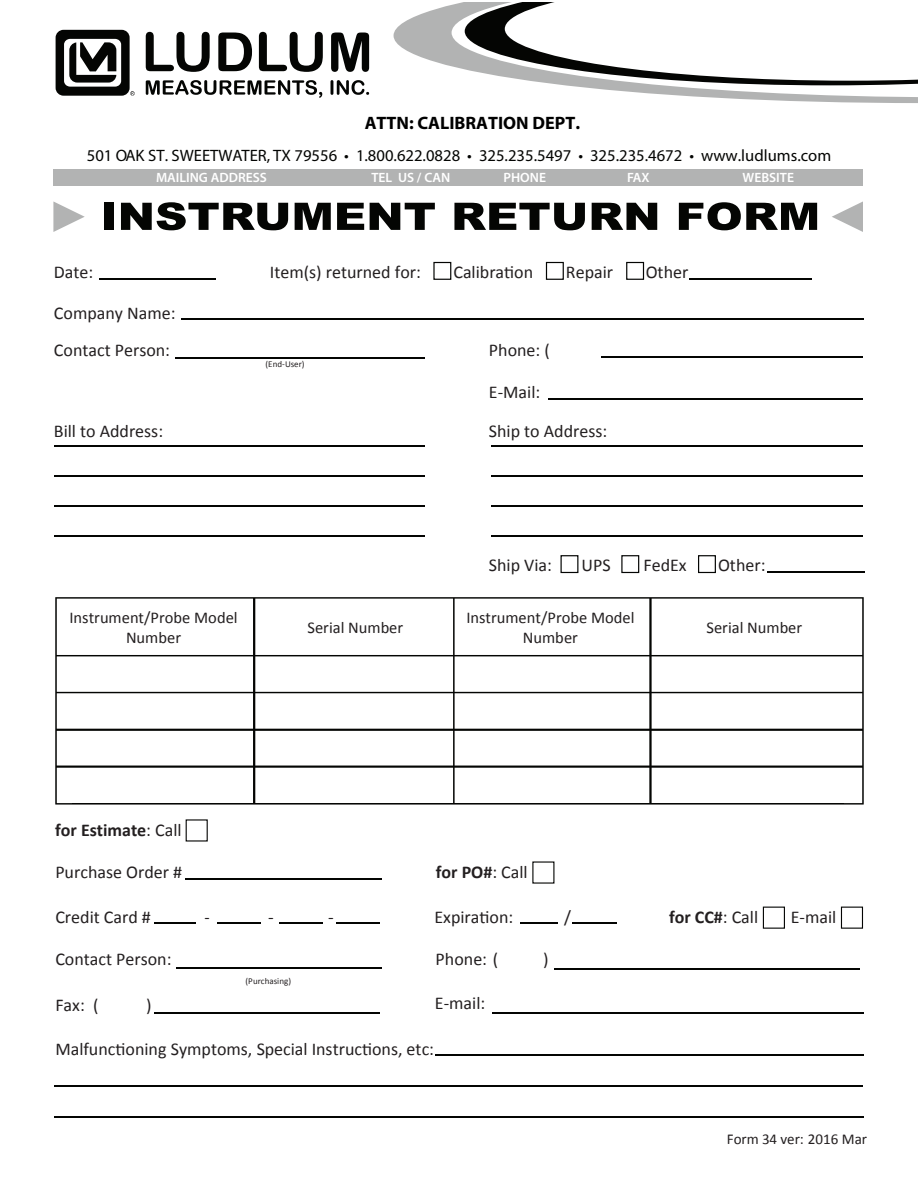
<style>
.page{position:relative;width:918px;height:1188px;background:#fff}
.page>*{position:absolute;margin:0;border:0;box-sizing:border-box;transform-origin:0 0}
.t1{font:18px/36.5px "Calibri";color:#231f20}
.t2{font:700 18px "Calibri";color:#231f20}
.t3{font:700 18px "Myriad Pro";color:#000}
.t4{font:18px "Calibri";color:#231f20;scale:.96 1}
.t5{font:16.5px "Myriad Pro";color:#040503}
.t6{font:16.5px/20.1px "Calibri";color:#231f20;text-align:center}
.t7{font:15px "Calibri";color:#231f20}
.t8{font:600 13.5px "Myriad Pro";color:#fff}
.t9{font:9px "Calibri";color:#231f20}
.s1{font-weight:400}
</style>
<div class="page">
<hr style="left:549px;top:399px;width:314px;height:1px;background:#040503">
<hr style="left:99px;top:279px;width:117px;height:1px;background:#040503">
<hr style="left:690px;top:279px;width:122px;height:1px;background:#040503">
<hr style="left:181px;top:318px;width:683px;height:1px;background:#040503">
<hr style="left:176px;top:357px;width:249px;height:1px;background:#040503">
<hr style="left:602px;top:357px;width:261px;height:1px;background:#040503">
<hr style="left:492px;top:535px;width:371px;height:1px;background:#040503">
<hr style="left:54px;top:535px;width:371px;height:1px;background:#040503">
<hr style="left:492px;top:505px;width:371px;height:1px;background:#040503">
<hr style="left:54px;top:505px;width:371px;height:1px;background:#040503">
<hr style="left:492px;top:475px;width:371px;height:1px;background:#040503">
<hr style="left:54px;top:475px;width:371px;height:1px;background:#040503">
<hr style="left:492px;top:445px;width:371px;height:1px;background:#040503">
<hr style="left:54px;top:445px;width:371px;height:1px;background:#040503">
<hr style="left:176px;top:967px;width:205px;height:1px;background:#040503">
<hr style="left:155px;top:923px;width:41px;height:1px;background:#040503">
<hr style="left:217px;top:923px;width:44px;height:1px;background:#040503">
<hr style="left:279px;top:923px;width:44px;height:1px;background:#040503">
<hr style="left:336px;top:923px;width:44px;height:1px;background:#040503">
<hr style="left:521px;top:923px;width:37px;height:1px;background:#040503">
<hr style="left:572px;top:923px;width:45px;height:1px;background:#040503">
<hr style="left:185px;top:878px;width:196px;height:1px;background:#040503">
<hr style="left:554px;top:968px;width:305px;height:1px;background:#040503">
<hr style="left:155px;top:1012px;width:225px;height:1px;background:#040503">
<hr style="left:493px;top:1012px;width:371px;height:1px;background:#040503">
<hr style="left:435px;top:1054px;width:429px;height:1px;background:#040503">
<hr style="left:55px;top:1086px;width:808px;height:1px;background:#040503">
<hr style="left:55px;top:1117px;width:809px;height:1px;background:#040503">
<hr style="left:767px;top:571px;width:98px;height:1px;background:#040503">
<img style="left:55px;top:597px;width:809px;height:208px">
<div style="left:104px;top:203px;width:10px;height:27px;background:#040503"></div>
<svg style="left:121px;top:202px;width:167px;height:28px"></svg>
<svg style="left:295px;top:203px;width:36px;height:27px"></svg>
<svg style="left:337px;top:203px;width:27px;height:27px"></svg>
<svg style="left:370px;top:203px;width:65px;height:27px"></svg>
<svg style="left:454px;top:203px;width:131px;height:27px"></svg>
<svg style="left:592px;top:203px;width:65px;height:27px"></svg>
<svg style="left:679px;top:202px;width:138px;height:28px"></svg>
<svg style="left:832px;top:201px;width:31px;height:31px"></svg>
<svg style="left:53px;top:201px;width:32px;height:31px"></svg>
<svg style="left:146px;top:32px;width:64px;height:40px"></svg>
<svg style="left:218px;top:33px;width:34px;height:38px"></svg>
<svg style="left:259px;top:32px;width:64px;height:40px"></svg>
<svg style="left:331px;top:33px;width:38px;height:39px"></svg>
<svg style="left:146px;top:80px;width:176px;height:18px"></svg>
<svg style="left:331px;top:80px;width:38px;height:15px"></svg>
<svg style="left:56px;top:30px;width:79px;height:66px"></svg>
<svg style="left:394px;top:2px;width:524px;height:101px"></svg>
<svg style="left:465px;top:2px;width:453px;height:83px"></svg>
<div style="left:53px;top:169px;width:810px;height:16px;background:#b2b3b3"></div>
<div style="left:433px;top:262px;width:18px;height:18px;background:#fff;border:1px solid #040503"></div>
<div style="left:546px;top:262px;width:18px;height:18px;background:#fff;border:1px solid #040503"></div>
<div style="left:626px;top:262px;width:18px;height:18px;background:#fff;border:1px solid #040503"></div>
<div style="left:561px;top:555px;width:17px;height:18px;background:#fff;border:1px solid #040503"></div>
<div style="left:621px;top:555px;width:18px;height:18px;background:#fff;border:1px solid #040503"></div>
<div style="left:698px;top:555px;width:18px;height:18px;background:#fff;border:1px solid #040503"></div>
<div style="left:841px;top:907px;width:22px;height:22px;background:#fff;border:1px solid #040503"></div>
<div style="left:763px;top:907px;width:22px;height:22px;background:#fff;border:1px solid #040503"></div>
<p class="t3" style="left:365px;top:111px;width:217px">ATTN: CALIBRATION DEPT.</p>
<p class="t5" style="left:87px;top:146px;width:746px">501 OAK ST. SWEETWATER, TX 79556 • 1.800.622.0828 • 325.235.5497 • 325.235.4672 • www.ludlums.com</p>
<p class="t8" style="left:156px;top:169px;width:112px">MAILING ADDRESS</p>
<p class="t8" style="left:372px;top:169px;width:80px">TEL US / CAN</p>
<p class="t8" style="left:504px;top:169px;width:44px">PHONE</p>
<p class="t8" style="left:627px;top:169px;width:24px">FAX</p>
<p class="t8" style="left:743px;top:169px;width:53px">WEBSITE</p>
<p class="t1" style="left:54px;top:254px;width:41px">Date:</p>
<p class="t1" style="left:270px;top:254px;width:153px">Item(s) returned for:</p>
<p class="t1" style="left:453px;top:254px;width:81px">Calibration</p>
<p class="t1" style="left:566px;top:254px;width:49px">Repair</p>
<p class="t1" style="left:646px;top:254px;width:44px">Other</p>
<p class="t1" style="left:54px;top:295px;width:123px">Company Name:<br>Contact Person:</p>
<p class="t1" style="left:489px;top:374px;width:53px">E-Mail:</p>
<p class="t1" style="left:489px;top:332px;width:62px">Phone: (</p>
<p class="t9" style="left:266px;top:358px;width:41px">(End-User)</p>
<p class="t1" style="left:54px;top:413px;width:111px">Bill to Address:</p>
<p class="t1" style="left:489px;top:413px;width:120px">Ship to Address:</p>
<p class="t1" style="left:489px;top:547px;width:65px">Ship Via:</p>
<p class="t1" style="left:582px;top:547px;width:31px">UPS</p>
<p class="t1" style="left:643px;top:547px;width:45px">FedEx</p>
<p class="t1" style="left:718px;top:547px;width:49px">Other:</p>
<p class="t6" style="left:69px;top:607px;width:170px">Instrument/Probe Model<br>Number</p>
<p class="t6" style="left:308px;top:617px;width:97px">Serial Number</p>
<p class="t6" style="left:466px;top:607px;width:170px">Instrument/Probe Model<br>Number</p>
<p class="t6" style="left:706px;top:617px;width:97px">Serial Number</p>
<p class="t2" style="left:55px;top:818px;width:128px">for Estimate<span class="s1">: Call</span></p>
<p class="t1" style="left:55px;top:854px;width:128px">Purchase Order #</p>
<p class="t1" style="left:55px;top:899px;width:97px">Credit Card #</p>
<p class="t4" style="left:204px;top:906px;width:7px">-</p>
<p class="t1" style="left:268px;top:899px;width:7px">-</p>
<p class="t1" style="left:328px;top:899px;width:7px">-</p>
<p class="t1" style="left:55px;top:941px;width:118px">Contact Person:</p>
<p class="t9" style="left:246px;top:975px;width:47px">(Purchasing)</p>
<p class="t1" style="left:55px;top:986px;width:45px">Fax: (</p>
<p class="t1" style="left:146px;top:986px;width:7px">)</p>
<p class="t1" style="left:55px;top:1030px;width:380px">Malfunctioning Symptoms, Special Instructions, e tc:</p>
<p class="t2" style="left:436px;top:860px;width:93px">for PO#<span class="s1">: Call</span></p>
<p class="t1" style="left:435px;top:899px;width:80px">Expiration:</p>
<p class="t1" style="left:564px;top:899px;width:8px">/</p>
<p class="t1" style="left:436px;top:941px;width:64px">Phone: (</p>
<p class="t1" style="left:543px;top:941px;width:7px">)</p>
<p class="t1" style="left:435px;top:984px;width:52px">E-mail:</p>
<p class="t2" style="left:669px;top:906px;width:91px">for CC#<span class="s1">: Call</span></p>
<p class="t1" style="left:791px;top:899px;width:47px">E-mail</p>
<p class="t7" style="left:727px;top:1129px;width:142px">Form 34 ver: 2016 Mar</p>
</div>
